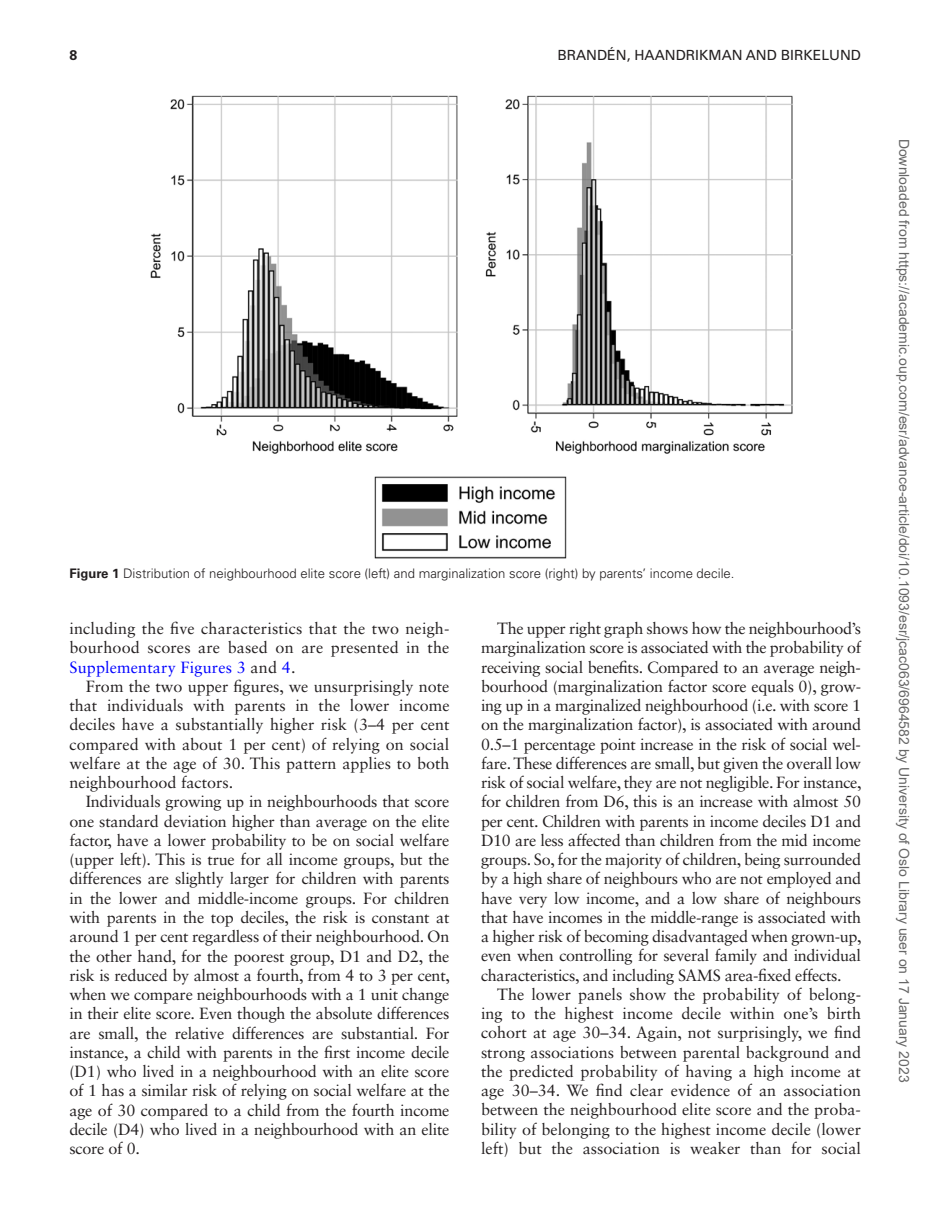
<style>
.page{position:relative;width:938px;height:1221px;background:#fff}
.page>*{position:absolute;margin:0;border:0;box-sizing:border-box;transform-origin:0 0}
.t1{font:16.1px/19.2px "Sabon LT Std";color:#231f20;text-align:justify}
.t2{font:14px "Arial";color:#666}
.t3{font:14px "Univers LT Std";color:#231f20}
.t4{font:700 14px "Univers LT Std";color:#231f20}
.t5{font:300 13.12px "Univers LT Std";color:#231f20}
.s1{font-weight:700}
.s2{color:#00f}
</style>
<div class="page">
<img style="left:150px;top:95px;width:643px;height:463px">
<p class="t4" style="left:69px;top:46px;width:9px">8</p>
<p class="t3" style="left:557px;top:46px;width:305px">BRANDÉN, HAANDRIKMAN AND BIRKELUND</p>
<p class="t5" style="left:69px;top:565px;width:666px"><span class="s1">Figure 1</span> Distribution of neighbourhood elite score (left) and marginalization score (right) by parents’ income decile.</p>
<p class="t1" style="left:69px;top:618px;width:381px">including the five characteristics that the two neigh&shy;bourhood scores are based on are presented in the <span class="s2">Supplementary Figures 3</span> and <span class="s2">4</span>.</p>
<p class="t1" style="left:69px;top:676px;width:381px;text-indent:16px">From the two upper figures, we unsurprisingly note that individuals with parents in the lower income deciles have a substantially higher risk (3–4 per cent compared with about 1 per cent) of relying on social welfare at the age of 30. This pattern applies to both neighbourhood factors.</p>
<p class="t1" style="left:69px;top:792px;width:382px;text-indent:16px">Individuals growing up in neighbourhoods that score one standard deviation higher than average on the elite factor, have a lower probability to be on social welfare (upper left). This is true for all income groups, but the differences are slightly larger for children with parents in the lower and middle-income groups. For children with parents in the top deciles, the risk is constant at around 1 per cent regardless of their neighbourhood. On the other hand, for the poorest group, D1 and D2, the risk is reduced by almost a fourth, from 4 to 3 per cent, when we compare neighbourhoods with a 1 unit change in their elite score. Even though the absolute differences are small, the relative differences are substantial. For instance, a child with parents in the first income decile (D1) who lived in a neighbourhood with an elite score of 1 has a similar risk of relying on social welfare at the age of 30 compared to a child from the fourth income decile (D4) who lived in a neighbourhood with an elite score of 0.</p>
<p class="t1" style="left:481px;top:618px;width:382px;text-indent:16px">The upper right graph shows how the neighbourhood’s marginalization score is associated with the probability of receiving social benefits. Compared to an average neigh&shy;bourhood (marginalization factor score equals 0), grow&shy;ing up in a marginalized neighbourhood (i.e. with score 1 on the marginalization factor), is associated with around 0.5–1 percentage point increase in the risk of social wel&shy;fare. These differences are small, but given the overall low risk of social welfare, they are not negligible. For instance, for children from D6, this is an increase with almost 50 per cent. Children with parents in income deciles D1 and D10 are less affected than children from the mid income groups. So, for the majority of children, being surrounded by a high share of neighbours who are not employed and have very low income, and a low share of neighbours that have incomes in the middle-range is associated with a higher risk of becoming disadvantaged when grown-up, even when controlling for several family and individual characteristics, and including SAMS area-fixed effects.</p>
<p class="t1" style="left:481px;top:984px;width:381px;text-indent:16px">The lower panels show the probability of belong&shy;ing to the highest income decile within one’s birth cohort at age 30–34. Again, not surprisingly, we find strong associations between parental background and the predicted probability of having a high income at age 30–34. We find clear evidence of an association between the neighbourhood elite score and the proba&shy;bility of belonging to the highest income decile (lower left) but the association is weaker than for social</p>
<p class="t2" style="left:909px;top:138px;width:945px;rotate:90deg">Downloaded from https://academic.oup.com/esr/advance-article/doi/10.1093/esr/jcac063/6964582 by University of Oslo Library user on 17 January 2023</p>
</div>
